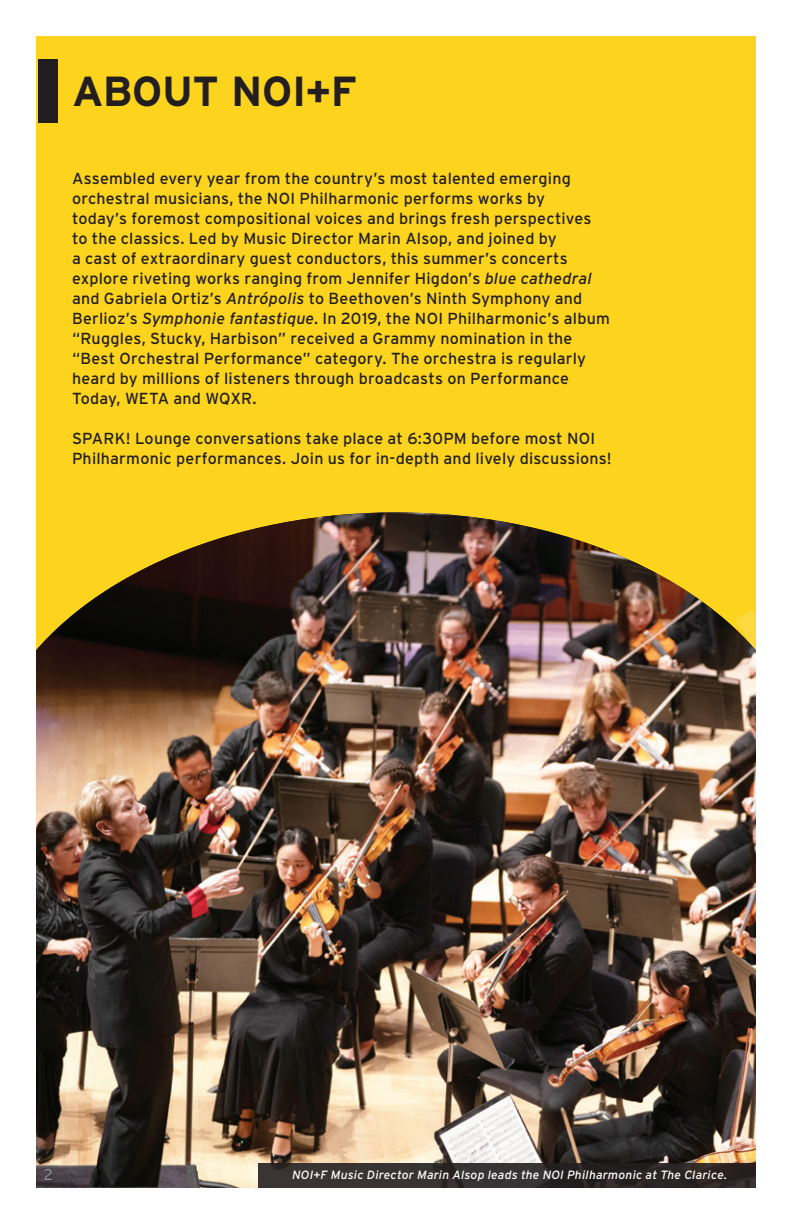
<style>
.page{position:relative;width:792px;height:1224px;background:#fff}
.page>*{position:absolute;margin:0;border:0;box-sizing:border-box;transform-origin:0 0}
.Page_Headers{font:700 42px "Interstate";letter-spacing:-.01em;color:#231f20}
.Page_Headers-2{font:16px/20px "Interstate";letter-spacing:.015em;color:#231f20}
.t1{font:300 15.6px "Interstate";color:#939598}
.Body_Copy{font:italic 12px "Interstate";letter-spacing:.02em;color:#fff}
.s1{font-style:italic}
</style>
<div class="page">
<div style="left:36px;top:36px;width:720px;height:1152px;background:#fcd31d"></div>
<div style="left:38px;top:59px;width:19px;height:63px;background:#211d1f"></div>
<img style="left:36px;top:512px;width:720px;height:676px">
<svg style="left:258px;top:1163px;width:498px;height:25px;background:#312c2b"></svg>
<p class="Page_Headers" style="left:72px;top:67px;width:287px">ABOUT NOI+F</p>
<p class="Page_Headers-2" style="left:72px;top:168px;width:539px">Assembled every year from the country’s most talented emerging orchestral musicians, the NOI Philharmonic performs works by<br>today’s foremost compositional voices and brings fresh perspectives to the classics. Led by Music Director Marin Alsop, and joined by<br>a cast of extraordinary guest conductors, this summer’s concerts explore riveting works ranging from Jennifer Higdon’s <span class="s1">blue cathedral </span>and Gabriela Ortiz’s <span class="s1">Antrópolis</span> to Beethoven’s Ninth Symphony and Berlioz’s <span class="s1">Symphonie fantastique</span>. In 2019, the NOI Philharmonic’s album “Ruggles, Stucky, Harbison” received a Grammy nomination in the “Best Orchestral Performance” category. The orchestra is regularly heard by millions of listeners through broadcasts on Performance Today, WETA and WQXR.</p>
<p class="Page_Headers-2" style="left:72px;top:428px;width:541px">SPARK! Lounge conversations take place at 6:30PM before most NOI<br>Philharmonic performances. Join us for in-depth and lively discussions!</p>
<p class="t1" style="left:44px;top:1166px;width:10px">2</p>
<p class="Body_Copy" style="left:292px;top:1168px;width:436px">NOI+F Music Director Marin Alsop leads the NOI Philharmonic at The Clarice.</p>
</div>
